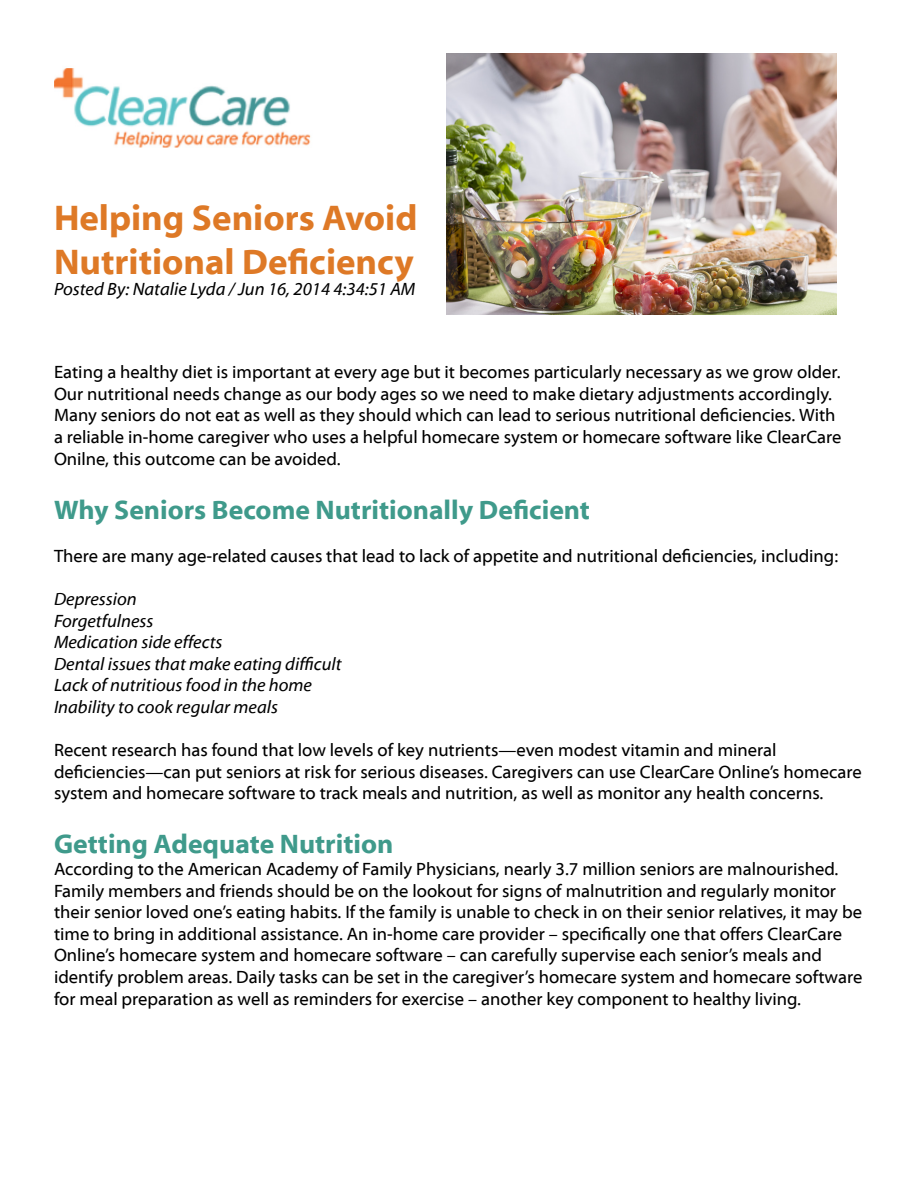
<style>
.page{position:relative;width:918px;height:1188px;background:#fff}
.page>*{position:absolute;margin:0;border:0;box-sizing:border-box;transform-origin:0 0}
.t1{font:700 36px/43.2px "Myriad Web Pro";color:#de7926}
.t2{font:700 27px "Myriad Web Pro";color:#3f9a8b}
.t3{font:18px/21.6px "Myriad Web Pro";color:#000}
.t4{font:italic 18px/21.6px "Myriad Web Pro";color:#000}
</style>
<div class="page">
<img style="left:54px;top:68px;width:257px;height:80px">
<img style="left:447px;top:54px;width:390px;height:260px">
<h1 class="t1" style="left:54px;top:197px;width:365px">Helping Seniors Avoid<br>Nutritional Deficiency</h1>
<p class="t4" style="left:54px;top:279px;width:363px">Posted By: Natalie Lyda / Jun 16, 2014 4:34:51 AM</p>
<p class="t3" style="left:54px;top:362px;width:789px">Eating a healthy diet is important at every age but it becomes particularly necessary as we grow older.<br>Our nutritional needs change as our body ages so we need to make dietary adjustments accordingly.<br>Many seniors do not eat as well as they should which can lead to serious nutritional deficiencies. With a reliable in-home caregiver who uses a helpful homecare system or homecare software like ClearCare Onilne, this outcome can be avoided.</p>
<h2 class="t2" style="left:54px;top:495px;width:538px">Why Seniors Become Nutritionally Deficient</h2>
<p class="t3" style="left:54px;top:545px;width:786px">There are many age-related causes that lead to lack of appetite and nutritional deficiencies, including:</p>
<p class="t4" style="left:54px;top:589px;width:289px">Depression<br>Forgetfulness<br>Medication side effects<br>Dental issues that make eating difficult<br>Lack of nutritious food in the home<br>Inability to cook regular meals</p>
<p class="t3" style="left:54px;top:740px;width:809px">Recent research has found that low levels of key nutrients—even modest vitamin and mineral deficiencies—can put seniors at risk for serious diseases. Caregivers can use ClearCare Online’s homecare system and homecare software to track meals and nutrition, as well as monitor any health concerns.</p>
<h2 class="t2" style="left:54px;top:830px;width:341px">Getting Adequate Nutrition</h2>
<p class="t3" style="left:54px;top:859px;width:810px">According to the American Academy of Family Physicians, nearly 3.7 million seniors are malnourished.<br>Family members and friends should be on the lookout for signs of malnutrition and regularly monitor their senior loved one’s eating habits. If the family is unable to check in on their senior relatives, it may be time to bring in additional assistance. An in-home care provider – specifically one that offers ClearCare Online’s homecare system and homecare software – can carefully supervise each senior’s meals and identify problem areas. Daily tasks can be set in the caregiver’s homecare system and homecare software for meal preparation as well as reminders for exercise – another key component to healthy living.</p>
</div>
